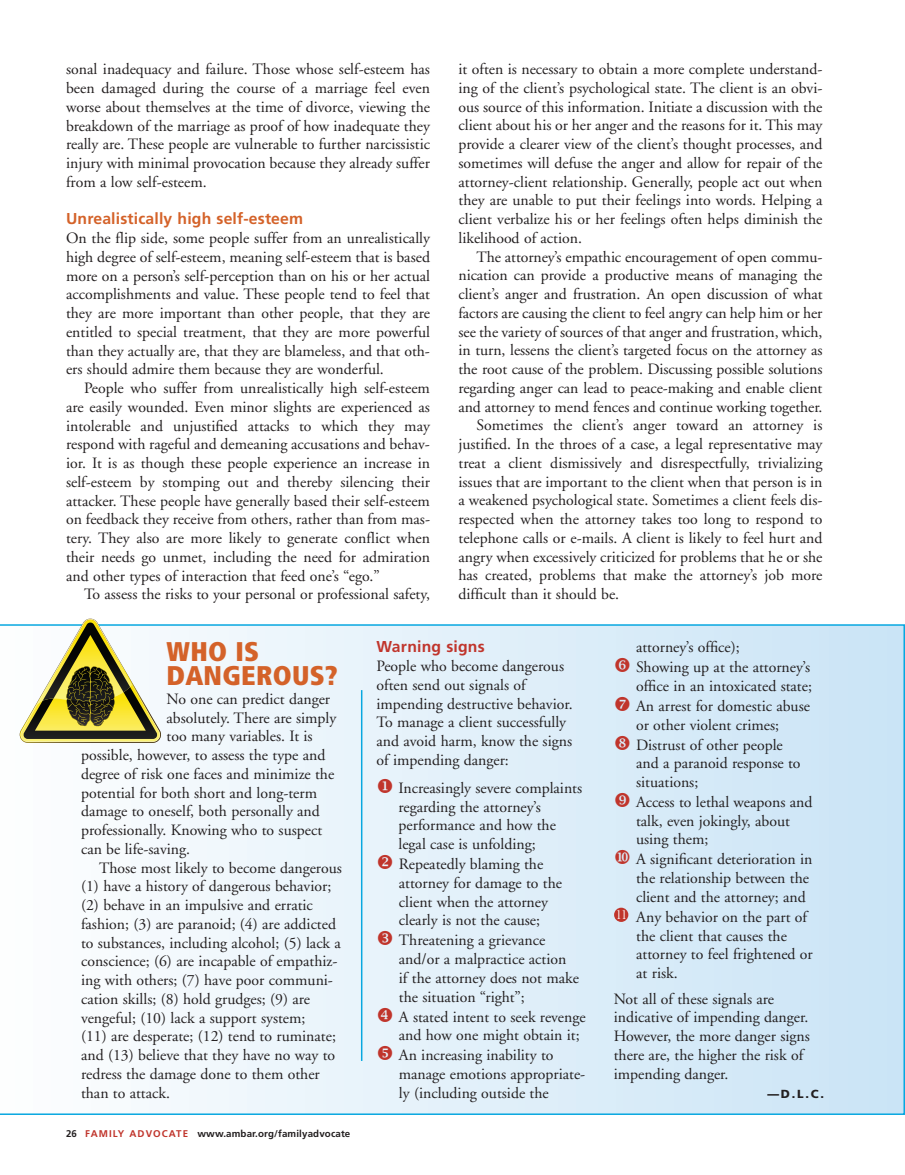
<style>
.page{position:relative;width:905px;height:1175px;background:#fff}
.page>*{position:absolute;margin:0;border:0;box-sizing:border-box;transform-origin:0 0}
.t1{font:900 condensed 27px/24px "Frutiger LT";letter-spacing:.01em;color:#d46229}
.t2{font:15.75px/18.8px "Adobe Garamond";color:#231f20;text-align:justify}
.t3{font:700 15.75px "Frutiger LT";letter-spacing:.01em;color:#d46229}
.t4{font:700 15.75px "Frutiger LT";letter-spacing:.01em;color:#c0352c}
.t5{font:13.5px "Baskerville";color:#fff}
.t6{font:900 11.7px "Frutiger LT";color:#231f20}
.t7{font:700 9.75px "Frutiger LT";letter-spacing:.015em;color:#231f20}
.s1{color:#c0352c}
</style>
<div class="page">
<svg style="left:0;top:624px;width:904px;height:491px"></svg>
<hr style="left:361px;top:690px;width:1px;height:371px;background:#08a7e0">
<svg style="left:20px;top:618px;width:141px;height:125px"></svg>
<div style="left:614px;top:907px;width:14px;height:15px;background:#c0352c;border-radius:50%"></div>
<svg style="left:378px;top:778px;width:14px;height:15px"></svg>
<svg style="left:378px;top:855px;width:14px;height:14px"></svg>
<svg style="left:378px;top:931px;width:14px;height:14px"></svg>
<svg style="left:378px;top:1007px;width:14px;height:14px"></svg>
<svg style="left:378px;top:1046px;width:14px;height:14px"></svg>
<svg style="left:615px;top:658px;width:14px;height:14px"></svg>
<svg style="left:615px;top:696px;width:14px;height:14px"></svg>
<svg style="left:615px;top:735px;width:14px;height:14px"></svg>
<svg style="left:615px;top:793px;width:14px;height:14px"></svg>
<svg style="left:615px;top:850px;width:14px;height:14px"></svg>
<p class="t2" style="left:66px;top:61px;width:365px">sonal inadequacy and failure. Those whose self-esteem has been damaged during the course of a marriage feel even worse about themselves at the time of divorce, viewing the breakdown of the marriage as proof of how inadequate they really are. These people are vulnerable to further narcissistic injury with minimal provocation because they already suffer from a low self-esteem.</p>
<p class="t3" style="left:66px;top:212px;width:239px">Unrealistically high self-esteem</p>
<p class="t2" style="left:66px;top:230px;width:365px">On the flip side, some people suffer from an unrealistically high degree of self-esteem, meaning self-esteem that is based more on a person’s self-perception than on his or her actual accomplishments and value. These people tend to feel that they are more important than other people, that they are entitled to special treatment, that they are more powerful than they actually are, that they are blameless, and that oth&shy;ers should admire them because they are wonderful.</p>
<p class="t2" style="left:66px;top:380px;width:365px;text-indent:18px">People who suffer from unrealistically high self-esteem are easily wounded. Even minor slights are experienced as intolerable and unjustified attacks to which they may respond with rageful and demeaning accusations and behav&shy;ior. It is as though these people experience an increase in self-esteem by stomping out and thereby silencing their attacker. These people have generally based their self-esteem on feedback they receive from others, rather than from mas&shy;tery. They also are more likely to generate conflict when their needs go unmet, including the need for admiration and other types of interaction that feed one’s “ego.”</p>
<p class="t2" style="left:84px;top:586px;width:347px">To assess the risks to your personal or professional safety,</p>
<p class="t2" style="left:458px;top:61px;width:365px">it often is necessary to obtain a more complete understand&shy;ing of the client’s psychological state. The client is an obvi&shy;ous source of this information. Initiate a discussion with the client about his or her anger and the reasons for it. This may provide a clearer view of the client’s thought processes, and sometimes will defuse the anger and allow for repair of the attorney-client relationship. Generally, people act out when they are unable to put their feelings into words. Helping a client verbalize his or her feelings often helps diminish the likelihood of action.</p>
<p class="t2" style="left:476px;top:249px;width:347px">The attorney’s empathic encouragement of open commu-</p>
<p class="t2" style="left:458px;top:267px;width:365px">nication can provide a productive means of managing the</p>
<p class="t2" style="left:458px;top:286px;width:365px">client’s anger and frustration. An open discussion of what</p>
<p class="t2" style="left:458px;top:305px;width:365px">factors are causing the client to feel angry can help him or her</p>
<p class="t2" style="left:458px;top:324px;width:365px">see the variety of sources of that anger and frustration, which,</p>
<p class="t2" style="left:458px;top:342px;width:365px">in turn, lessens the client’s targeted focus on the attorney as</p>
<p class="t2" style="left:458px;top:361px;width:365px">the root cause of the problem. Discussing possible solutions</p>
<p class="t2" style="left:458px;top:380px;width:365px">regarding anger can lead to peace-making and enable client</p>
<p class="t2" style="left:458px;top:399px;width:365px">and attorney to mend fences and continue working together.</p>
<p class="t2" style="left:476px;top:417px;width:347px">Sometimes the client’s anger toward an attorney is</p>
<p class="t2" style="left:458px;top:436px;width:365px">justified. In the throes of a case, a legal representative may</p>
<p class="t2" style="left:458px;top:455px;width:365px">treat a client dismissively and disrespectfully, trivializing</p>
<p class="t2" style="left:458px;top:473px;width:365px">issues that are important to the client when that person is in</p>
<p class="t2" style="left:458px;top:492px;width:365px">a weakened psychological state. Sometimes a client feels dis-</p>
<p class="t2" style="left:458px;top:511px;width:365px">respected when the attorney takes too long to respond to</p>
<p class="t2" style="left:458px;top:530px;width:365px">telephone calls or e-mails. A client is likely to feel hurt and</p>
<p class="t2" style="left:458px;top:548px;width:365px">angry when excessively criticized for problems that he or she</p>
<p class="t2" style="left:458px;top:567px;width:365px">has created, problems that make the attorney’s job more</p>
<p class="t2" style="left:458px;top:586px;width:162px">difficult than it should be.</p>
<h1 class="t1" style="left:166px;top:642px;width:172px">WHO IS<br>DANGEROUS?</h1>
<p class="t2" style="left:166px;top:691px;width:165px">No one can predict danger</p>
<p class="t2" style="left:166px;top:709px;width:171px">absolutely. There are simply</p>
<p class="t2" style="left:166px;top:728px;width:148px">too many variables. It is</p>
<p class="t2" style="left:81px;top:747px;width:246px">possible, however, to assess the type and</p>
<p class="t2" style="left:81px;top:765px;width:255px">degree of risk one faces and minimize the</p>
<p class="t2" style="left:81px;top:784px;width:237px">potential for both short and long-term</p>
<p class="t2" style="left:81px;top:803px;width:240px">damage to oneself, both personally and</p>
<p class="t2" style="left:81px;top:822px;width:243px">professionally. Knowing who to suspect</p>
<p class="t2" style="left:81px;top:840px;width:111px">can be life-saving.</p>
<p class="t2" style="left:99px;top:859px;width:244px">Those most likely to become dangerous</p>
<p class="t2" style="left:81px;top:878px;width:252px">(1) have a history of dangerous behavior;</p>
<p class="t2" style="left:81px;top:897px;width:233px">(2) behave in an impulsive and erratic</p>
<p class="t2" style="left:81px;top:915px;width:256px">fashion; (3) are paranoid; (4) are addicted</p>
<p class="t2" style="left:81px;top:934px;width:261px">to substances, including alcohol; (5) lack a</p>
<p class="t2" style="left:81px;top:953px;width:258px">conscience; (6) are incapable of empathiz-</p>
<p class="t2" style="left:81px;top:972px;width:253px">ing with others; (7) have poor communi-</p>
<p class="t2" style="left:81px;top:990px;width:230px">cation skills; (8) hold grudges; (9) are</p>
<p class="t2" style="left:81px;top:1009px;width:226px">vengeful; (10) lack a support system;</p>
<p class="t2" style="left:81px;top:1028px;width:256px">(11) are desperate; (12) tend to ruminate;</p>
<p class="t2" style="left:81px;top:1047px;width:256px">and (13) believe that they have no way to</p>
<p class="t2" style="left:81px;top:1065px;width:240px">redress the damage done to them other</p>
<p class="t2" style="left:81px;top:1084px;width:90px">than to attack.</p>
<p class="t7" style="left:66px;top:1130px;width:286px">26 <span class="s1">FAMILY ADVOCATE</span> www.ambar.org/familyadvocate</p>
<p class="t4" style="left:376px;top:640px;width:110px">Warning signs</p>
<p class="t2" style="left:376px;top:658px;width:197px;text-align:left">People who become dangerous often send out signals of impending destructive behavior.<br>To manage a client successfully and avoid harm, know the signs of impending danger:</p>
<p class="t2" style="left:398px;top:779px;width:189px;text-align:left">Increasingly severe complaints regarding the attorney’s performance and how the legal case is unfolding;<br>Repeatedly blaming the attorney for damage to the client when the attorney clearly is not the cause;<br>Threatening a grievance and/or a malpractice action<br>if the attorney does not make the situation “right”;<br>A stated intent to seek revenge and how one might obtain it;<br>An increasing inability to manage emotions appropriate&shy;ly (including outside the</p>
<p class="t2" style="left:636px;top:639px;width:178px;line-height:19.2px;text-align:left">attorney’s office);<br>Showing up at the attorney’s office in an intoxicated state;<br>An arrest for domestic abuse or other violent crimes;<br>Distrust of other people<br>and a paranoid response to situations;<br>Access to lethal weapons and talk, even jokingly, about using them;<br>A significant deterioration in the relationship between the client and the attorney; and<br>Any behavior on the part of the client that causes the attorney to feel frightened or at risk.</p>
<p class="t2" style="left:613px;top:990px;width:198px;text-align:left">Not all of these signals are indicative of impending danger.<br>However, the more danger signs there are, the higher the risk of impending danger.</p>
<p class="t6" style="left:767px;top:1089px;width:58px">—D.L.C.</p>
<p class="t5" style="left:615px;top:906px;width:14px">11</p>
</div>
